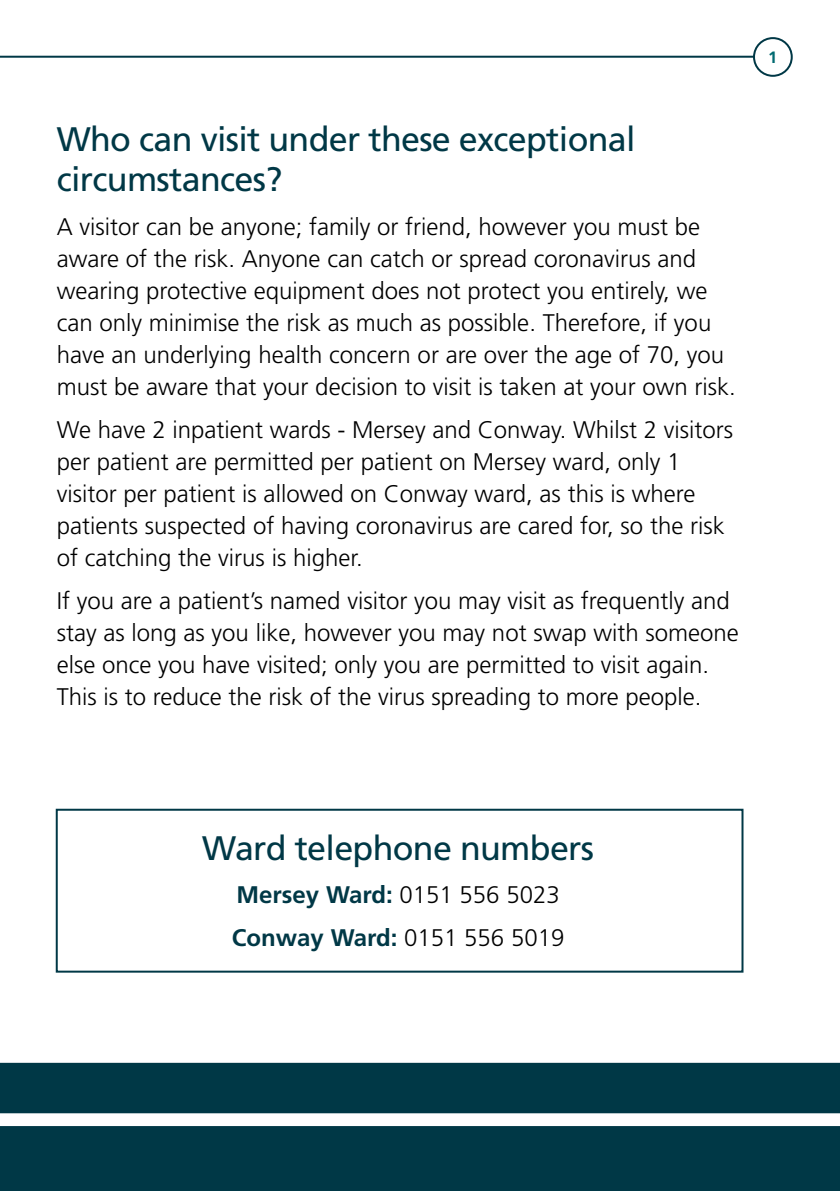
<style>
.page{position:relative;width:840px;height:1191px;background:#fff}
.page>*{position:absolute;margin:0;border:0;box-sizing:border-box;transform-origin:0 0}
.t1{font:34px/40px "Frutiger";letter-spacing:-.02em;color:#003846}
.t2{font:300 24px/32px "Frutiger";color:#000}
.t3{font:700 24px/43.4px "Frutiger";color:#003846}
.t4{font:700 16.4px "Frutiger";color:#006a71}
.s1{font-weight:300;color:#000}
</style>
<div class="page">
<div style="left:0;top:1062px;width:839px;height:129px;background:#003846"></div>
<svg style="left:0;top:1113px;width:839px;height:13px"></svg>
<div style="left:56px;top:808px;width:687px;height:164px;border:2px solid #003846"></div>
<div style="left:752px;top:37px;width:40px;height:40px;border:2px solid #003846;border-radius:50%"></div>
<hr style="left:0;top:56px;width:754px;height:2px;background:#003846">
<h1 class="t1" style="left:57px;top:119px;width:580px">Who can visit under these exceptional circumstances?</h1>
<p class="t2" style="left:57px;top:210px;width:680px">A visitor can be anyone; family or friend, however you must be aware of the risk. Anyone can catch or spread coronavirus and wearing protective equipment does not protect you entirely, we can only minimise the risk as much as possible. Therefore, if you have an underlying health concern or are over the age of 70, you must be aware that your decision to visit is taken at your own risk.</p>
<p class="t2" style="left:57px;top:413px;width:677px">We have 2 inpatient wards - Mersey and Conway. Whilst 2 visitors per patient are permitted per patient on Mersey ward, only 1 visitor per patient is allowed on Conway ward, as this is where patients suspected of having coronavirus are cared for, so the risk of catching the virus is higher.</p>
<p class="t2" style="left:57px;top:585px;width:683px">If you are a patient’s named visitor you may visit as frequently and stay as long as you like, however you may not swap with someone else once you have visited; only you are permitted to visit again.<br>This is to reduce the risk of the virus spreading to more people.</p>
<p class="t4" style="left:767px;top:48px;width:11px">1</p>
<h1 class="t1" style="left:202px;top:827px;width:393px">Ward telephone numbers</h1>
<p class="t3" style="left:232px;top:872px;width:334px">Mersey Ward: <span class="s1">0151 556 5023<br></span>Conway Ward: <span class="s1">0151 556 5019</span></p>
</div>
